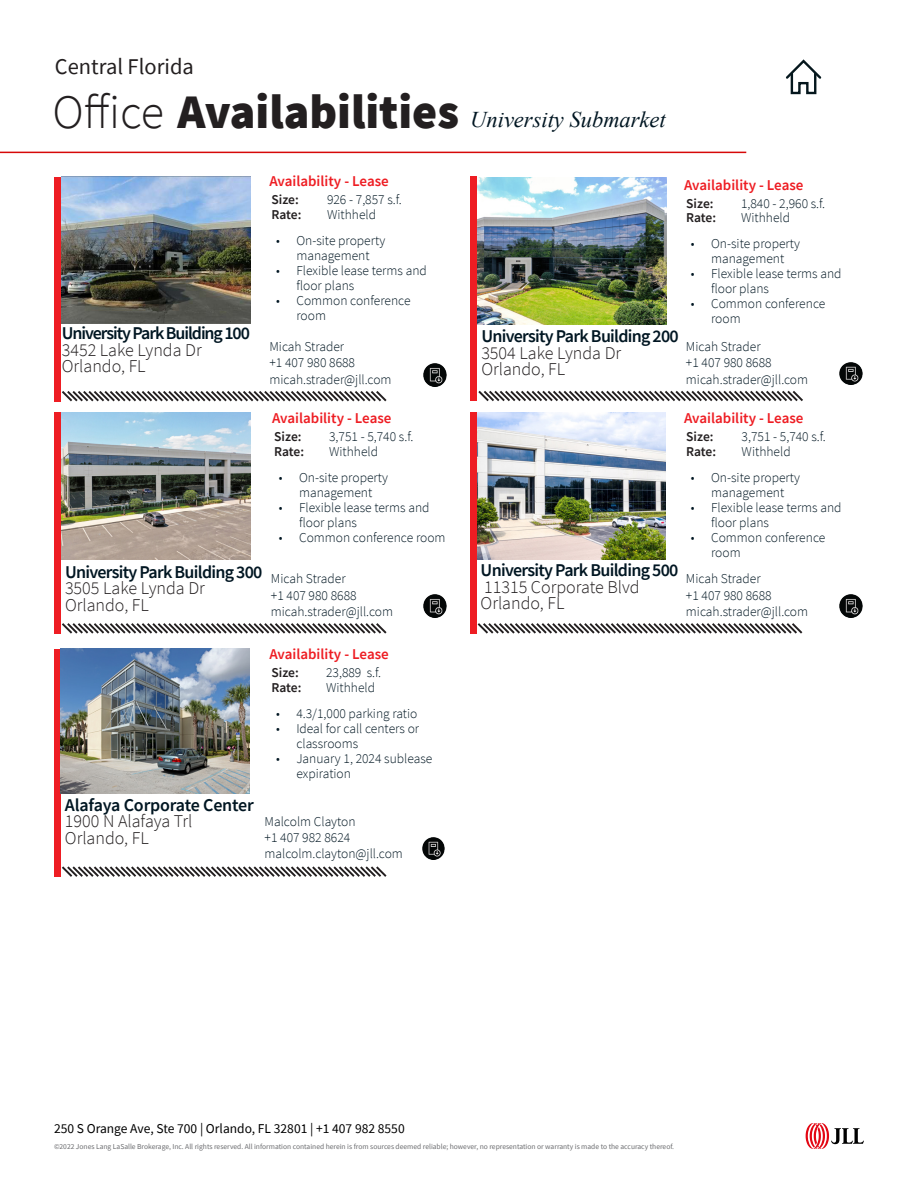
<style>
.page{position:relative;width:918px;height:1188px;background:#fff}
.page>*{position:absolute;margin:0;border:0;box-sizing:border-box;transform-origin:0 0}
.t1{font:900 48px "Source Sans Pro";color:#231f20}
.Submarket{font:italic 22.5px "Times New Roman";color:#011622}
.t2{font:22.5px "Source Sans Pro";color:#231f20}
.Address{font:300 18px "Source Sans Pro";color:#231f20}
.Property_Name{font:600 18px "Source Sans Pro";letter-spacing:-.04em;color:#011622}
.Property_Name-2{font:600 18px "Source Sans Pro";letter-spacing:-.06em;color:#011622}
.Property_Name-3{font:600 18px "Source Sans Pro";letter-spacing:-.01em;color:#011622}
.Availability_Header{font:600 15px "Source Sans Pro";color:#ee1d23}
.Broker_info{font:300 13.5px/15px "Source Sans Pro";color:#011622}
.Availability_text{font:300 13.5px "Source Sans Pro";color:#011622}
.Availability_Sub__Si{font:600 13.5px "Source Sans Pro";letter-spacing:-.01em;color:#231f20}
.t3{font:13.5px "Source Sans Pro";color:#000}
.t4{font:7.5px "Source Sans Pro";color:#6c6d70}
.s1{font-weight:300}
</style>
<div class="page">
<div style="left:54px;top:177px;width:6px;height:224px;background:#ee1d23"></div>
<div style="left:471px;top:176px;width:6px;height:225px;background:#ee1d23"></div>
<div style="left:54px;top:412px;width:6px;height:222px;background:#ee1d23"></div>
<div style="left:470px;top:412px;width:7px;height:222px;background:#ee1d23"></div>
<div style="left:54px;top:649px;width:6px;height:228px;background:#ee1d23"></div>
<svg style="left:806px;top:1123px;width:58px;height:26px"></svg>
<hr style="left:0;top:152px;width:746px;height:1px;background:#d60808">
<svg style="left:786px;top:60px;width:35px;height:34px"></svg>
<svg style="left:60px;top:389px;width:327px;height:13px"></svg>
<svg style="left:60px;top:621px;width:327px;height:13px"></svg>
<svg style="left:60px;top:864px;width:327px;height:13px"></svg>
<svg style="left:477px;top:623px;width:326px;height:11px"></svg>
<svg style="left:478px;top:390px;width:325px;height:12px"></svg>
<img style="left:61px;top:176px;width:189px;height:148px">
<img style="left:423px;top:364px;width:23px;height:22px">
<img style="left:478px;top:177px;width:189px;height:147px">
<img style="left:840px;top:362px;width:22px;height:23px">
<img style="left:61px;top:412px;width:189px;height:147px">
<img style="left:423px;top:595px;width:23px;height:22px">
<img style="left:477px;top:412px;width:189px;height:147px">
<img style="left:840px;top:595px;width:22px;height:22px">
<img style="left:61px;top:649px;width:189px;height:144px">
<img style="left:422px;top:837px;width:23px;height:22px">
<p class="t2" style="left:55px;top:52px;width:140px">Central Florida</p>
<p class="t1" style="left:52px;top:79px;width:408px"><span class="s1">Office</span> Availabilities</p>
<p class="Submarket" style="left:470px;top:104px;width:197px">University Submarket</p>
<p class="Property_Name-2" style="left:62px;top:321px;width:190px">University Park Building 100</p>
<p class="Address" style="left:62px;top:339px;width:141px">3452 Lake Lynda Dr</p>
<p class="Address" style="left:62px;top:355px;width:85px">Orlando, FL</p>
<p class="Availability_Header" style="left:269px;top:171px;width:121px">Availability - Lease</p>
<p class="Availability_Sub__Si" style="left:272px;top:191px;width:29px">Size:</p>
<p class="Availability_text" style="left:327px;top:192px;width:76px">926 - 7,857 s.f.</p>
<p class="Availability_Sub__Si" style="left:272px;top:205px;width:31px">Rate:</p>
<p class="Availability_text" style="left:327px;top:206px;width:51px">Withheld</p>
<p class="Broker_info" style="left:276px;top:233px;width:111px;text-align:center">• On-site property management</p>
<p class="Broker_info" style="left:296px;top:263px;width:132px;text-indent:-20px">• Flexible lease terms and floor plans</p>
<p class="Broker_info" style="left:296px;top:293px;width:116px;text-indent:-20px">• Common conference room</p>
<p class="Broker_info" style="left:269px;top:339px;width:124px;line-height:16.2px">Micah Strader<br>+1 407 980 8688 micah.strader@jll.com</p>
<p class="Availability_Header" style="left:272px;top:408px;width:121px">Availability - Lease</p>
<p class="Availability_Sub__Si" style="left:274px;top:428px;width:29px">Size:</p>
<p class="Availability_text" style="left:329px;top:429px;width:86px">3,751 - 5,740 s.f.</p>
<p class="Availability_Sub__Si" style="left:274px;top:442px;width:31px">Rate:</p>
<p class="Availability_text" style="left:329px;top:443px;width:51px">Withheld</p>
<p class="Broker_info" style="left:279px;top:470px;width:111px;text-align:center">• On-site property management</p>
<p class="Broker_info" style="left:299px;top:500px;width:132px;text-indent:-20px">• Flexible lease terms and floor plans</p>
<p class="Broker_info" style="left:279px;top:530px;width:168px">• Common conference room</p>
<p class="Availability_Header" style="left:684px;top:175px;width:121px">Availability - Lease</p>
<p class="Availability_Sub__Si" style="left:686px;top:194px;width:29px">Size:</p>
<p class="Availability_text" style="left:741px;top:195px;width:86px">1,840 - 2,960 s.f.</p>
<p class="Availability_Sub__Si" style="left:686px;top:209px;width:31px">Rate:</p>
<p class="Availability_text" style="left:741px;top:210px;width:51px">Withheld</p>
<p class="Broker_info" style="left:691px;top:236px;width:111px;text-align:center">• On-site property management</p>
<p class="Broker_info" style="left:711px;top:266px;width:132px;text-indent:-20px">• Flexible lease terms and floor plans</p>
<p class="Broker_info" style="left:711px;top:296px;width:116px;text-indent:-20px">• Common conference room</p>
<p class="Property_Name" style="left:481px;top:325px;width:199px">University Park Building 200</p>
<p class="Address" style="left:481px;top:342px;width:141px">3504 Lake Lynda Dr</p>
<p class="Address" style="left:481px;top:358px;width:85px">Orlando, FL</p>
<p class="Broker_info" style="left:686px;top:339px;width:124px;line-height:16.2px">Micah Strader<br>+1 407 980 8688 micah.strader@jll.com</p>
<p class="Availability_Header" style="left:684px;top:408px;width:121px">Availability - Lease</p>
<p class="Availability_Sub__Si" style="left:686px;top:428px;width:29px">Size:</p>
<p class="Availability_text" style="left:742px;top:429px;width:86px">3,751 - 5,740 s.f.</p>
<p class="Availability_Sub__Si" style="left:686px;top:443px;width:31px">Rate:</p>
<p class="Availability_text" style="left:742px;top:443px;width:51px">Withheld</p>
<p class="Broker_info" style="left:691px;top:470px;width:111px;text-align:center">• On-site property management</p>
<p class="Broker_info" style="left:711px;top:500px;width:132px;text-indent:-20px">• Flexible lease terms and floor plans</p>
<p class="Broker_info" style="left:711px;top:530px;width:116px;text-indent:-20px">• Common conference room</p>
<p class="Property_Name" style="left:65px;top:560px;width:199px">University Park Building 300</p>
<p class="Address" style="left:65px;top:577px;width:141px">3505 Lake Lynda Dr</p>
<p class="Address" style="left:65px;top:594px;width:85px">Orlando, FL</p>
<p class="Property_Name" style="left:481px;top:558px;width:199px">University Park Building 500</p>
<p class="Address" style="left:484px;top:576px;width:157px">11315 Corporate Blvd</p>
<p class="Address" style="left:481px;top:592px;width:85px">Orlando, FL</p>
<p class="Broker_info" style="left:271px;top:571px;width:124px;line-height:16.2px">Micah Strader<br>+1 407 980 8688 micah.strader@jll.com</p>
<p class="Broker_info" style="left:686px;top:571px;width:124px;line-height:16.2px">Micah Strader<br>+1 407 980 8688 micah.strader@jll.com</p>
<p class="Property_Name-3" style="left:65px;top:793px;width:190px">Alafaya Corporate Center</p>
<p class="Address" style="left:65px;top:810px;width:129px">1900 N Alafaya Trl</p>
<p class="Address" style="left:65px;top:827px;width:85px">Orlando, FL</p>
<p class="Availability_Header" style="left:269px;top:644px;width:121px">Availability - Lease</p>
<p class="Availability_Sub__Si" style="left:272px;top:664px;width:29px">Size:</p>
<p class="Availability_text" style="left:326px;top:665px;width:57px">23,889 s.f.</p>
<p class="Availability_Sub__Si" style="left:272px;top:679px;width:31px">Rate:</p>
<p class="Availability_text" style="left:326px;top:679px;width:51px">Withheld</p>
<p class="Broker_info" style="left:276px;top:706px;width:143px">• 4.3/1,000 parking ratio</p>
<p class="Broker_info" style="left:296px;top:721px;width:124px;text-indent:-20px">• Ideal for call centers or classrooms</p>
<p class="Broker_info" style="left:296px;top:751px;width:137px;text-indent:-20px">• January 1, 2024 sublease expiration</p>
<p class="Broker_info" style="left:265px;top:813px;width:140px;line-height:16.2px">Malcolm Clayton<br>+1 407 982 8624 malcolm.clayton@jll.com</p>
<p class="t3" style="left:54px;top:1120px;width:352px">250 S Orange Ave, Ste 700 | Orlando, FL 32801 | +1 407 982 8550</p>
<p class="t4" style="left:54px;top:1142px;width:622px">©2022 Jones Lang LaSalle Brokerage, Inc. All rights reserved. All information contained herein is from sources deemed reliable; however, no representation or warranty is made to the accuracy thereof.</p>
</div>
